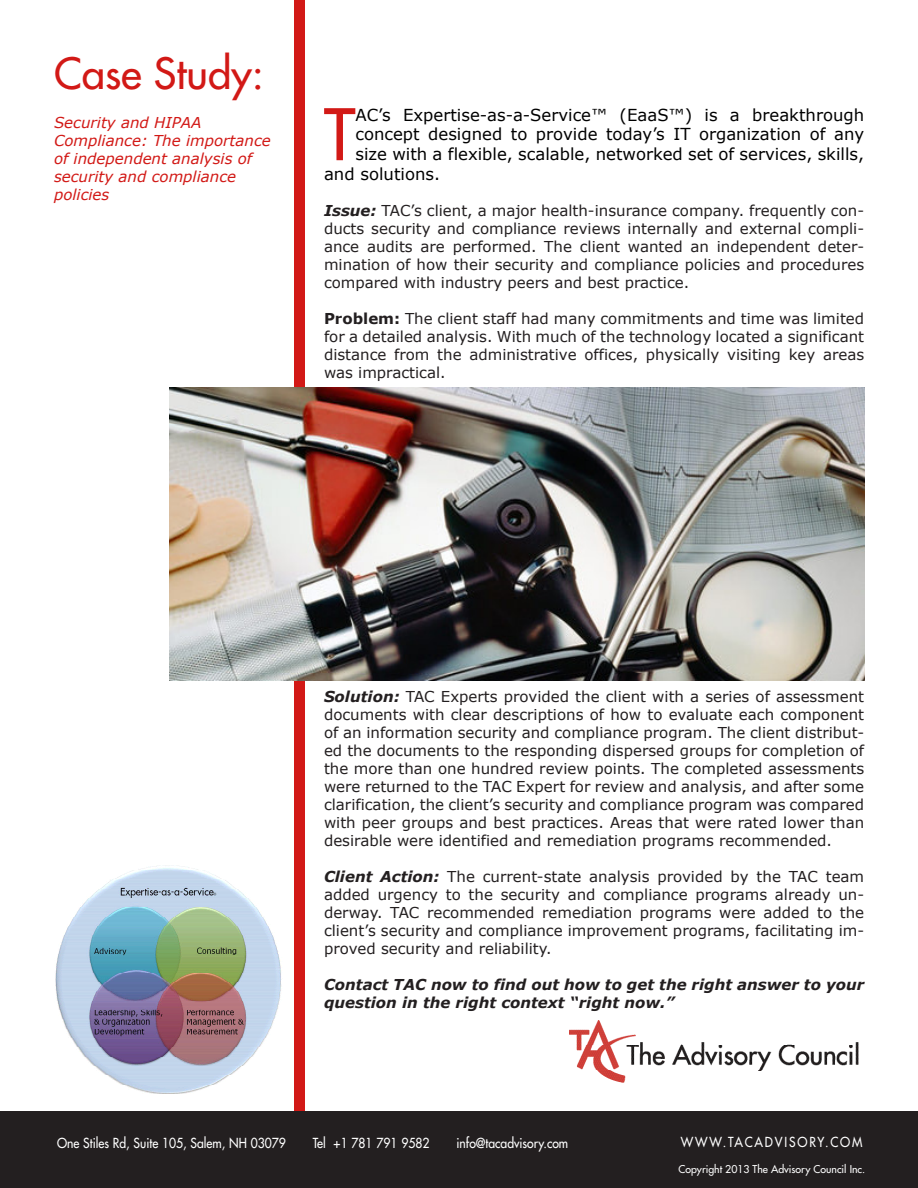
<style>
.page{position:relative;width:918px;height:1188px;background:#fff}
.page>*{position:absolute;margin:0;border:0;box-sizing:border-box;transform-origin:0 0}
.t1{font:500 69px "Futura Std";color:#d21916}
.t2{font:500 42px "Futura Std";color:#d21916}
.t3{font:16.5px "Verdana";color:#000}
.t4{font:15px/18px "Verdana";color:#231f20;text-align:justify}
.t5{font:italic 15px/18px "Verdana";color:#d21916}
.t6{font:italic 700 15px/18px "Verdana";color:#231f20}
.t7{font:500 13.5px "Futura Std";color:#fff;scale:.9 1}
.t8{font:500 13.5px "Futura Std";letter-spacing:.15em;color:#fff;scale:.9 1}
.t9{font:500 10.5px "Futura Std";color:#fff}
.s1{font-weight:700;font-style:italic}
.s2{font-weight:700}
</style>
<div class="page">
<div style="left:294px;top:0;width:11px;height:1118px;background:#d21916"></div>
<div style="left:0;top:1111px;width:918px;height:77px;background:#231f20"></div>
<img style="left:569px;top:1021px;width:290px;height:62px">
<div style="left:630px;top:1072px;width:232px;height:17px;background:#fff"></div>
<img style="left:55px;top:865px;width:227px;height:229px">
<img style="left:170px;top:387px;width:694px;height:293px">
<p class="t2" style="left:54px;top:47px;width:211px">Case Study:</p>
<p class="t5" style="left:54px;top:114px;width:218px">Security and HIPAA<br>Compliance: The importance of independent analysis of security and compliance policies</p>
<p class="t1" style="left:324px;top:92px;width:33px">T</p>
<p class="t3" style="left:355px;top:103px;width:510px">AC’s Expertise-as-a-Service™ (EaaS™) is a breakthrough</p>
<p class="t3" style="left:355px;top:123px;width:510px">concept designed to provide today’s IT organization of any</p>
<p class="t3" style="left:355px;top:143px;width:510px">size with a flexible, scalable, networked set of services, skills,</p>
<p class="t3" style="left:324px;top:163px;width:118px">and solutions.</p>
<p class="t4" style="left:324px;top:201px;width:542px"><span class="s1">Issue:</span> TAC’s client, a major health-insurance company. frequently con&shy;ducts security and compliance reviews internally and external compli&shy;ance audits are performed. The client wanted an independent deter&shy;mination of how their security and compliance policies and procedures compared with industry peers and best practice.</p>
<p class="t4" style="left:324px;top:309px;width:542px"><span class="s2">Problem:</span> The client staff had many commitments and time was limited for a detailed analysis. With much of the technology located a significant distance from the administrative offices, physically visiting key areas was impractical.</p>
<p class="t4" style="left:324px;top:687px;width:542px"><span class="s1">Solution:</span> TAC Experts provided the client with a series of assessment documents with clear descriptions of how to evaluate each component of an information security and compliance program. The client distribut&shy;ed the documents to the responding dispersed groups for completion of the more than one hundred review points. The completed assessments were returned to the TAC Expert for review and analysis, and after some clarification, the client’s security and compliance program was compared with peer groups and best practices. Areas that were rated lower than desirable were identified and remediation programs recommended.</p>
<p class="t4" style="left:324px;top:867px;width:542px"><span class="s1">Client Action:</span> The current-state analysis provided by the TAC team added urgency to the security and compliance programs already un&shy;derway. TAC recommended remediation programs were added to the client’s security and compliance improvement programs, facilitating im&shy;proved security and reliability.</p>
<p class="t6" style="left:324px;top:975px;width:542px">Contact TAC now to find out how to get the right answer to your question in the right context “right now.”</p>
<p class="t7" style="left:57px;top:1135px;width:256px">One Stiles Rd, Suite 105, Salem, NH 03079</p>
<p class="t7" style="left:313px;top:1135px;width:131px">Tel +1 781 791 9582</p>
<p class="t7" style="left:457px;top:1135px;width:126px">info@tacadvisory.com</p>
<p class="t8" style="left:681px;top:1133px;width:203px">WWW.TACADVISORY.COM</p>
<p class="t9" style="left:679px;top:1163px;width:188px">Copyright 2013 The Advisory Council Inc.</p>
</div>
